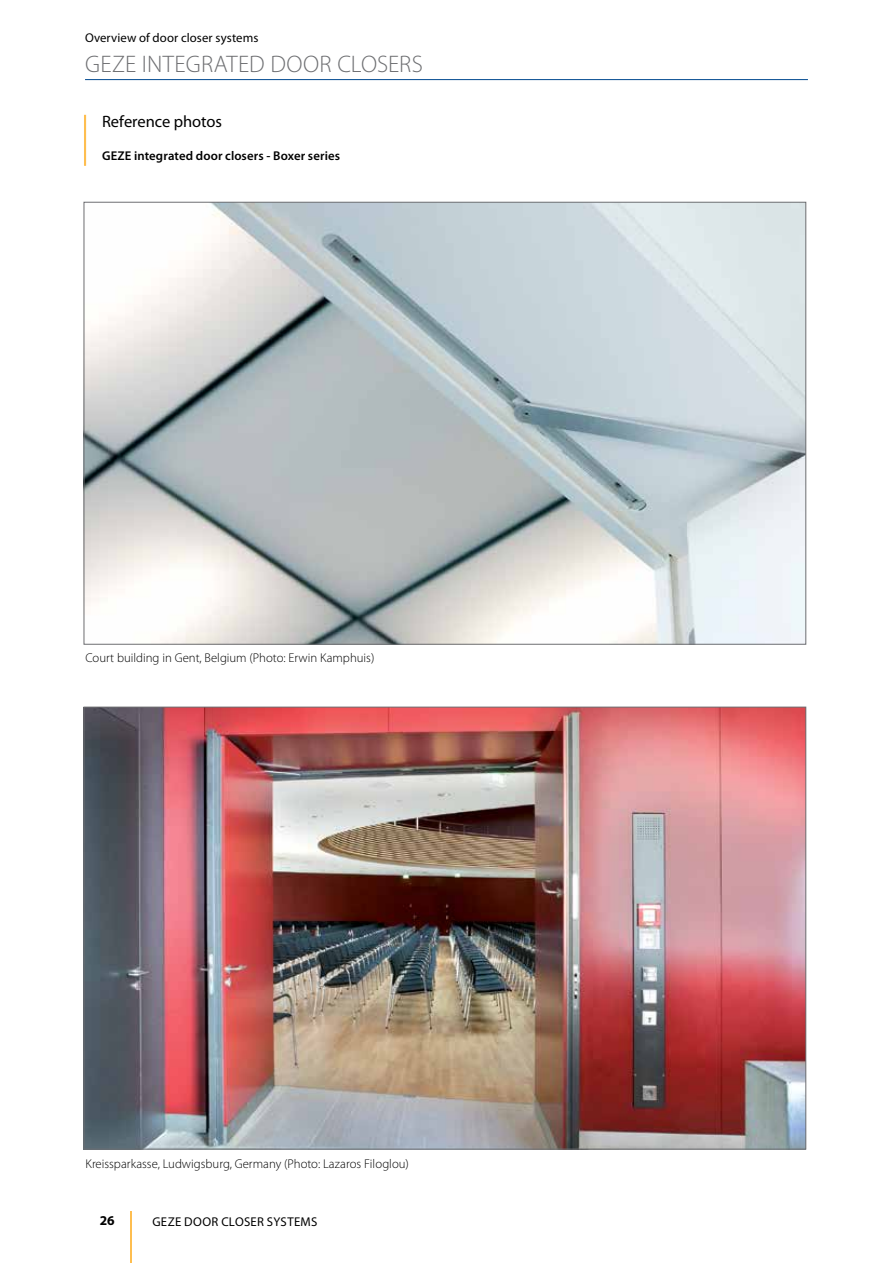
<style>
.page{position:relative;width:893px;height:1263px;background:#fff}
.page>*{position:absolute;margin:0;border:0;box-sizing:border-box;transform-origin:0 0}
.t1{font:300 24px "Myriad Pro";letter-spacing:.01em;color:#6d6e71}
.t2{font:16.5px "Myriad Pro";color:#000}
.t3{font:700 13.5px "Myriad Pro";color:#000}
.t4{font:300 12.75px "Myriad Pro";color:#000}
.t5{font:12.75px "Myriad Pro";letter-spacing:.015em;color:#000}
.t6{font:600 12.75px "Myriad Pro";letter-spacing:.01em;color:#000}
</style>
<div class="page">
<hr style="left:85px;top:79px;width:723px;height:1px;background:#004990">
<hr style="left:130px;top:1212px;width:2px;height:51px;background:#febe50">
<hr style="left:84px;top:115px;width:2px;height:51px;background:#febe50">
<img style="left:86px;top:204px;width:718px;height:438px">
<img style="left:86px;top:709px;width:718px;height:438px">
<p class="t5" style="left:85px;top:30px;width:175px">Overview of door closer systems</p>
<h1 class="t1" style="left:85px;top:50px;width:339px">GEZE INTEGRATED DOOR CLOSERS</h1>
<p class="t2" style="left:102px;top:111px;width:121px">Reference photos</p>
<p class="t6" style="left:102px;top:148px;width:240px">GEZE integrated door closers - Boxer series</p>
<p class="t4" style="left:85px;top:650px;width:290px">Court building in Gent, Belgium (Photo: Erwin Kamphuis)</p>
<p class="t4" style="left:85px;top:1156px;width:325px">Kreissparkasse, Ludwigsburg, Germany (Photo: Lazaros Filoglou)</p>
<p class="t3" style="left:100px;top:1212px;width:16px">26</p>
<p class="t5" style="left:152px;top:1213px;width:167px">GEZE DOOR CLOSER SYSTEMS</p>
</div>
